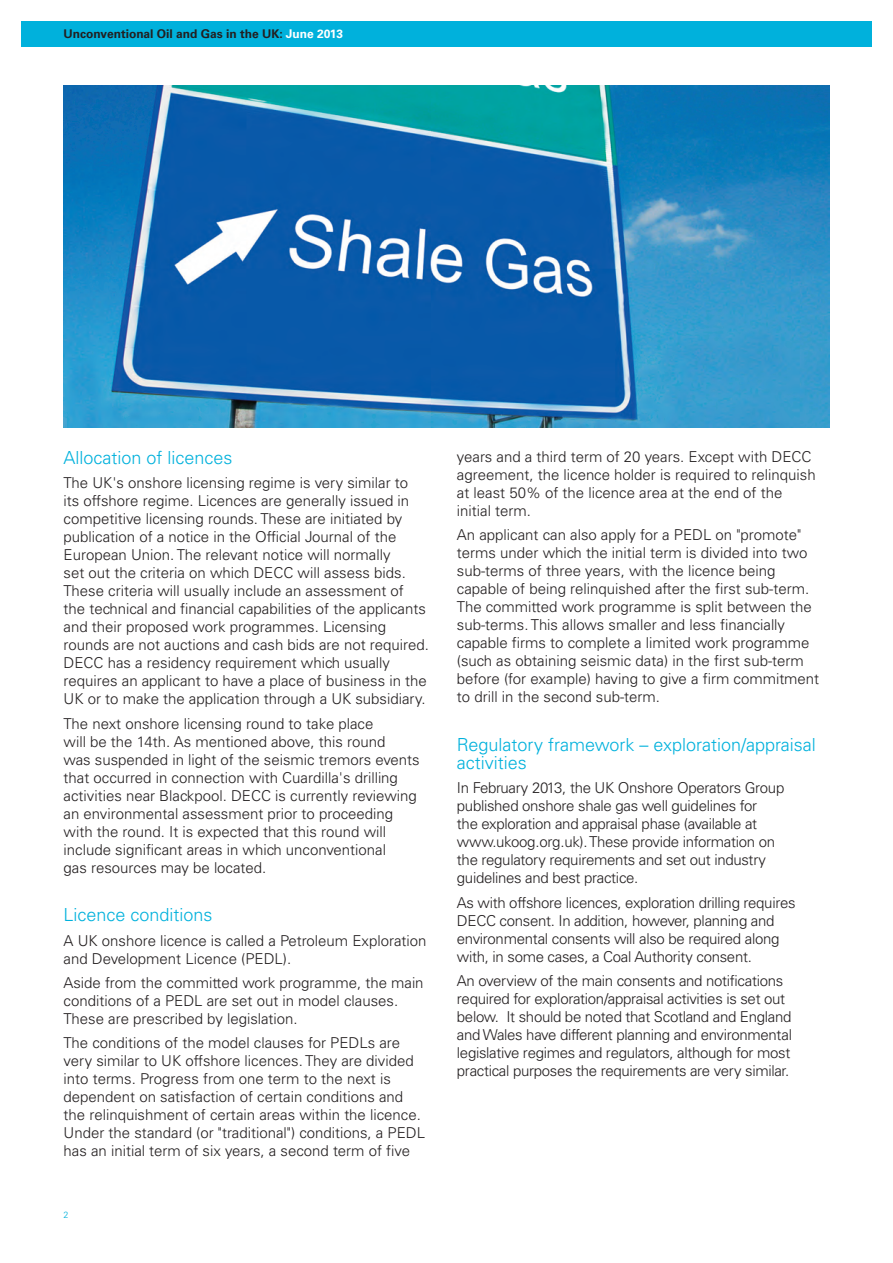
<style>
.page{position:relative;width:893px;height:1263px;background:#fff}
.page>*{position:absolute;margin:0;border:0;box-sizing:border-box;transform-origin:0 0}
.t1{font:300 18px/18px "Univers";color:#00b1dc}
.t2{font:300 15px/18px "Univers";color:#231f20}
.t3{font:300 15px/18px "Univers";letter-spacing:-.02em;color:#231f20}
.t4{font:700 12px "Univers";color:#231f20}
.t5{font:300 9px "Univers";color:#00b1dc}
.s1{color:#fff}
</style>
<div class="page">
<div style="left:21px;top:21px;width:850px;height:26px;background:#00b1dc"></div>
<img style="left:64px;top:85px;width:765px;height:343px">
<p class="t4" style="left:64px;top:29px;width:281px">Unconventional Oil and Gas in the UK: <span class="s1">June 2013</span></p>
<p class="t1" style="left:64px;top:450px;width:170px">Allocation of licences</p>
<p class="t2" style="left:64px;top:475px;width:367px">The UK's onshore licensing regime is very similar to<br>its offshore regime. Licences are generally issued in competitive licensing rounds. These are initiated by publication of a notice in the Official Journal of the European Union. The relevant notice will normally<br>set out the criteria on which DECC will assess bids.<br>These criteria will usually include an assessment of the technical and financial capabilities of the applicants and their proposed work programmes. Licensing rounds are not auctions and cash bids are not required.<br>DECC has a residency requirement which usually requires an applicant to have a place of business in the UK or to make the application through a UK subsidiary.</p>
<p class="t2" style="left:64px;top:716px;width:358px">The next onshore licensing round to take place<br>will be the 14th. As mentioned above, this round<br>was suspended in light of the seismic tremors events that occurred in connection with Cuardilla's drilling activities near Blackpool. DECC is currently reviewing an environmental assessment prior to proceeding with the round. It is expected that this round will include significant areas in which unconventional<br>gas resources may be located.</p>
<p class="t1" style="left:64px;top:908px;width:150px">Licence conditions</p>
<p class="t2" style="left:64px;top:933px;width:364px">A UK onshore licence is called a Petroleum Exploration and Development Licence (PEDL).</p>
<p class="t2" style="left:64px;top:975px;width:362px">Aside from the committed work programme, the main conditions of a PEDL are set out in model clauses.<br>These are prescribed by legislation.</p>
<p class="t2" style="left:64px;top:1035px;width:363px">The conditions of the model clauses for PEDLs are very similar to UK offshore licences. They are divided into terms. Progress from one term to the next is dependent on satisfaction of certain conditions and the relinquishment of certain areas within the licence.<br>Under the standard (or "traditional") conditions, a PEDL has an initial term of six years, a second term of five</p>
<p class="t5" style="left:64px;top:1212px;width:7px">2</p>
<p class="t2" style="left:457px;top:449px;width:360px">years and a third term of 20 years. Except with DECC agreement, the licence holder is required to relinquish at least 50% of the licence area at the end of the initial term.</p>
<p class="t2" style="left:457px;top:527px;width:364px">An applicant can also apply for a PEDL on "promote" terms under which the initial term is divided into two sub-terms of three years, with the licence being capable of being relinquished after the first sub-term.<br>The committed work programme is split between the sub-terms. This allows smaller and less financially capable firms to complete a limited work programme (such as obtaining seismic data) in the first sub-term before (for example) having to give a firm commitment to drill in the second sub-term.</p>
<p class="t1" style="left:457px;top:737px;width:360px">Regulatory framework – exploration/appraisal activities</p>
<p class="t3" style="left:457px;top:780px;width:329px">In February 2013, the UK Onshore Operators Group published onshore shale gas well guidelines for<br>the exploration and appraisal phase (available at www.ukoog.org.uk). These provide information on the regulatory requirements and set out industry guidelines and best practice.</p>
<p class="t3" style="left:457px;top:895px;width:340px">As with offshore licences, exploration drilling requires DECC consent. In addition, however, planning and environmental consents will also be required along with, in some cases, a Coal Authority consent.</p>
<p class="t3" style="left:457px;top:973px;width:337px">An overview of the main consents and notifications required for exploration/appraisal activities is set out below. It should be noted that Scotland and England and Wales have different planning and environmental legislative regimes and regulators, although for most practical purposes the requirements are very similar.</p>
</div>
